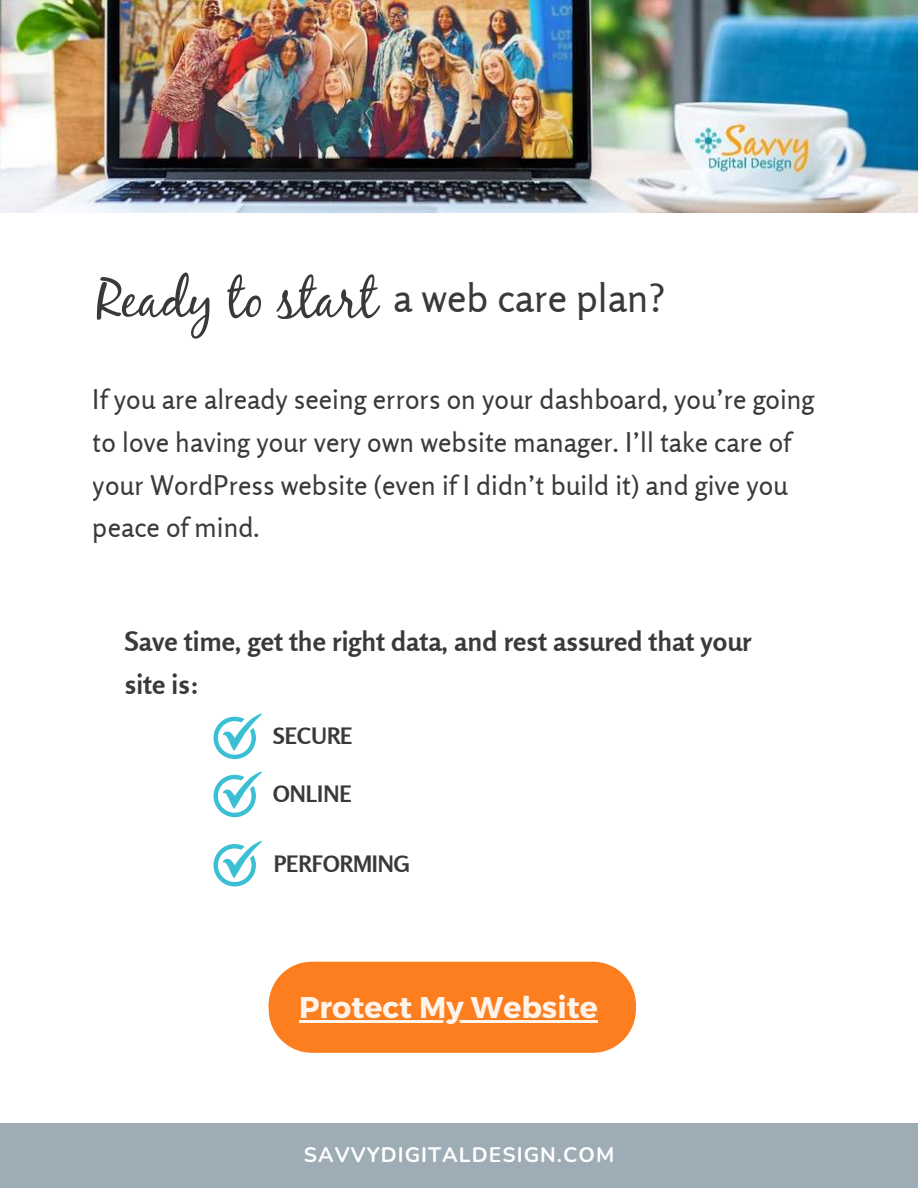
<style>
.page{position:relative;width:918px;height:1188px;background:#fff}
.page>*{position:absolute;margin:0;border:0;box-sizing:border-box;transform-origin:0 0}
.t1{font:54.3px "Black Jack";color:#292828}
.t2{font:39.15px "Rosario";color:#292828}
.t3{font:700 30px "Montserrat";color:#fff}
.t4{font:27px/42.8px "Rosario";color:#292828}
.t5{font:700 27px/42.8px "Rosario";color:#292828}
.t6{font:700 22.5px "Rosario";color:#292828}
.t7{font:700 21px "Nunito";letter-spacing:.05em;color:#fff}
</style>
<div class="page">
<div style="left:0;top:1124px;width:918px;height:64px;background:#9eacb5"></div>
<svg style="left:269px;top:1012px;width:366px;height:41px"></svg>
<div style="left:269px;top:962px;width:366px;height:86px;background:#fd7e1e;border-radius:43px"></div>
<hr style="left:299px;top:1021px;width:299px;height:2px;background:#fff">
<svg style="left:214px;top:713px;width:48px;height:46px"></svg>
<svg style="left:214px;top:772px;width:48px;height:45px"></svg>
<svg style="left:214px;top:841px;width:48px;height:45px"></svg>
<img style="left:0;top:0;width:918px;height:213px">
<h1 class="t1" style="left:97px;top:266px;width:281px">Ready to start</h1>
<h2 class="t2" style="left:393px;top:273px;width:274px">a web care plan?</h2>
<p class="t4" style="left:93px;top:378px;width:723px">If you are already seeing errors on your dashboard, you’re going to love having your very own website manager. I’ll take care of your WordPress website (even if I didn’t build it) and give you peace of mind.</p>
<p class="t5" style="left:125px;top:620px;width:628px">Save time, get the right data, and rest assured that your site is:</p>
<p class="t6" style="left:273px;top:722px;width:81px">SECURE</p>
<p class="t6" style="left:273px;top:780px;width:80px">ONLINE</p>
<p class="t6" style="left:273px;top:850px;width:138px">PERFORMING</p>
<p class="t3" style="left:299px;top:988px;width:300px">Protect My Website</p>
<p class="t7" style="left:304px;top:1141px;width:312px">SAVVYDIGITALDESIGN.COM</p>
</div>
